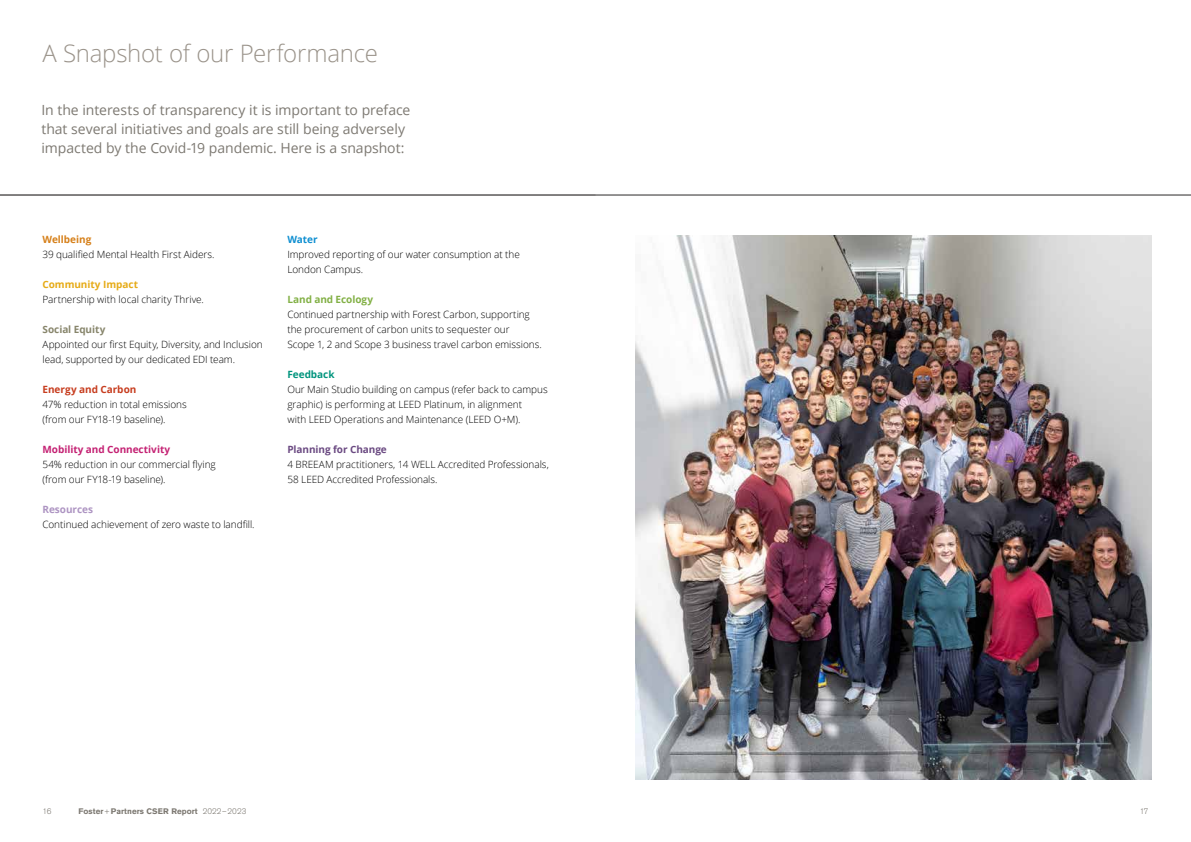
<style>
.page{position:relative;width:1191px;height:842px;background:#fff}
.page>*{position:absolute;margin:0;border:0;box-sizing:border-box;transform-origin:0 0}
.t1{font:300 24px "Open Sans";letter-spacing:-.01em;color:#9a938a}
.t2{font:14px/19px "Open Sans";letter-spacing:-.005em;color:#7d7972}
.t3{font:300 10px/15px "Open Sans";letter-spacing:-.005em;color:#000}
.t4{font:700 10px "Open Sans";letter-spacing:-.005em;color:#c42173}
.t5{font:700 10px "Open Sans";letter-spacing:-.005em;color:#6b4a82}
.t6{font:700 10px "Open Sans";letter-spacing:-.005em;color:#e6ab17}
.t7{font:700 10px "Open Sans";color:#c73d1f}
.t8{font:700 10px "Open Sans";letter-spacing:-.005em;color:#82b045}
.t9{font:700 10px "Open Sans";letter-spacing:-.005em;color:#87856b}
.t10{font:700 10px "Open Sans";letter-spacing:-.005em;color:#d6801a}
.t11{font:700 10px "Open Sans";letter-spacing:-.005em;color:#ad94c2}
.t12{font:700 10px "Open Sans";letter-spacing:-.005em;color:#00947d}
.t13{font:700 10px "Open Sans";letter-spacing:-.005em;color:#0f8fd1}
.t14{font:700 8px "Akzidenz Grotesk Std";letter-spacing:.005em;color:#7d7972}
.t15{font:300 8px "Akzidenz Grotesk Std";color:#7d7972}
.s1{font-weight:300}
</style>
<div class="page">
<hr style="left:0;top:195px;width:1191px;height:1px;background:#716f6f">
<img style="left:635px;top:235px;width:516px;height:545px">
<h1 class="t1" style="left:43px;top:37px;width:337px">A Snapshot of our Performance</h1>
<h2 class="t2" style="left:41px;top:100px;width:370px">In the interests of transparency it is important to preface that several initiatives and goals are still being adversely impacted by the Covid-19 pandemic. Here is a snapshot:</h2>
<p class="t10" style="left:43px;top:232px;width:50px">Wellbeing</p>
<p class="t3" style="left:43px;top:247px;width:173px">39 qualified Mental Health First Aiders.</p>
<p class="t6" style="left:43px;top:277px;width:97px">Community Impact</p>
<p class="t3" style="left:43px;top:292px;width:163px">Partnership with local charity Thrive.</p>
<p class="t9" style="left:43px;top:322px;width:64px">Social Equity</p>
<p class="t3" style="left:43px;top:337px;width:222px">Appointed our first Equity, Diversity, and Inclusion lead, supported by our dedicated EDI team.</p>
<p class="t7" style="left:43px;top:382px;width:95px">Energy and Carbon</p>
<p class="t3" style="left:43px;top:397px;width:146px">47% reduction in total emissions (from our FY18-19 baseline).</p>
<p class="t4" style="left:43px;top:442px;width:129px">Mobility and Connectivity</p>
<p class="t3" style="left:43px;top:457px;width:175px">54% reduction in our commercial flying (from our FY18-19 baseline).</p>
<p class="t11" style="left:43px;top:502px;width:52px">Resources</p>
<p class="t3" style="left:43px;top:517px;width:214px">Continued achievement of zero waste to landfill.</p>
<p class="t13" style="left:287px;top:232px;width:32px">Water</p>
<p class="t3" style="left:287px;top:247px;width:234px">Improved reporting of our water consumption at the<br>London Campus.</p>
<p class="t8" style="left:287px;top:292px;width:87px">Land and Ecology</p>
<p class="t3" style="left:287px;top:307px;width:256px">Continued partnership with Forest Carbon, supporting the procurement of carbon units to sequester our<br>Scope 1, 2 and Scope 3 business travel carbon emissions.</p>
<p class="t12" style="left:287px;top:367px;width:49px">Feedback</p>
<p class="t3" style="left:287px;top:382px;width:262px">Our Main Studio building on campus (refer back to campus graphic) is performing at LEED Platinum, in alignment<br>with LEED Operations and Maintenance (LEED O+M).</p>
<p class="t5" style="left:287px;top:442px;width:101px">Planning for Change</p>
<p class="t3" style="left:287px;top:457px;width:263px">4 BREEAM practitioners, 14 WELL Accredited Professionals,<br>58 LEED Accredited Professionals.</p>
<p class="t15" style="left:43px;top:806px;width:10px">16</p>
<p class="t14" style="left:79px;top:806px;width:169px">Foster<span class="s1">+</span>Partners CSER Report <span class="s1">2022–2023</span></p>
<p class="t15" style="left:1139px;top:806px;width:10px">17</p>
</div>
